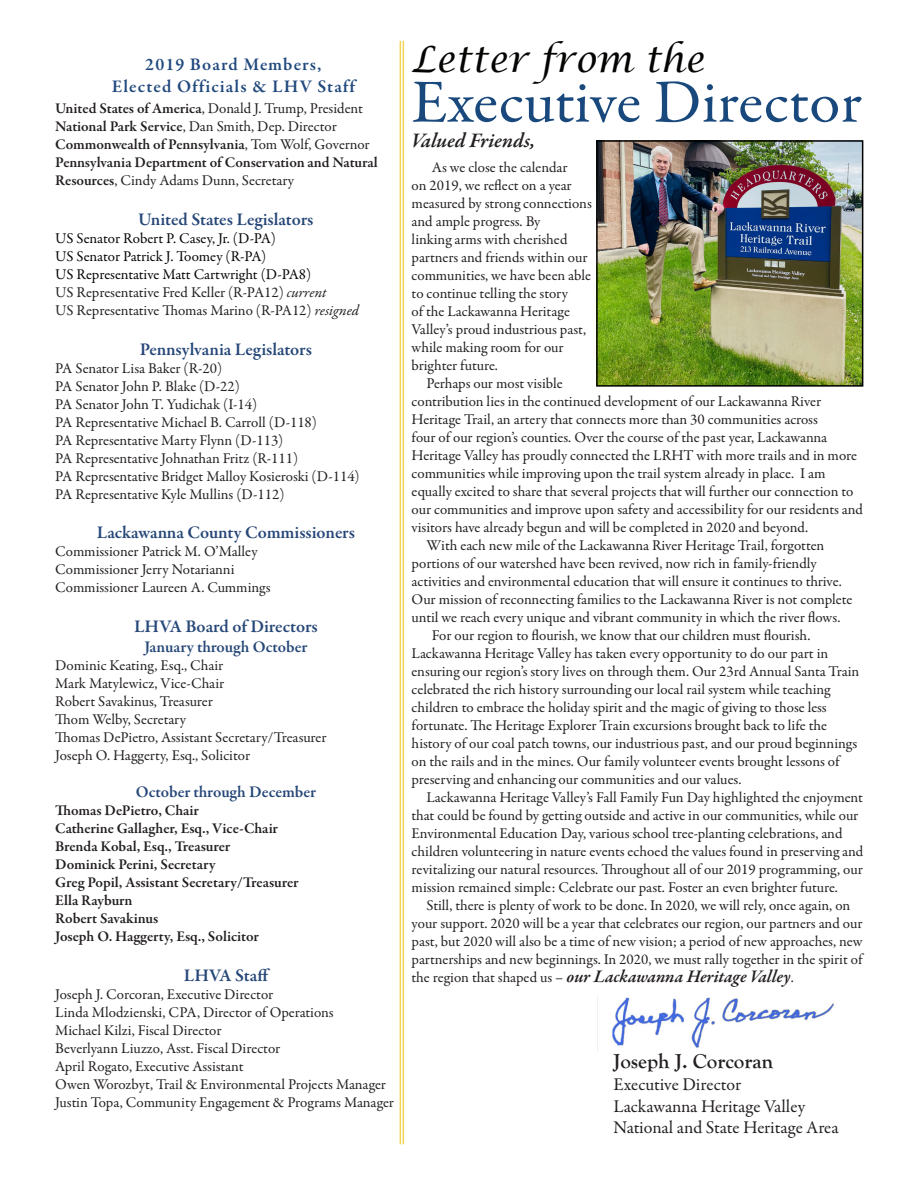
<style>
.page{position:relative;width:918px;height:1188px;background:#fff}
.page>*{position:absolute;margin:0;border:0;box-sizing:border-box;transform-origin:0 0}
.t1{font:61.5px "Garamond Premr Pro";color:#19487c}
.t2{font:italic 36px "Lucida Calligraphy";color:#040503}
.t3{font:700 21px "Goudy Old Style T";color:#231f20}
.t4{font:italic 600 21px "Garamond Premr Pro";color:#231f20}
.t5{font:600 18px "Garamond Premr Pro";color:#264778}
.t6{font:18px "Garamond Premr Pro";letter-spacing:-.005em;color:#231f20}
.t7{font:italic 600 18px "Garamond Premr Pro";color:#231f20}
.t8{font:600 18px "Garamond Premr Pro";letter-spacing:.06em;color:#21497d}
.t9{font:600 16.5px "Garamond Premr Pro";color:#264778}
.t10{font:15px/18px "Garamond Premr Pro";letter-spacing:-.005em;color:#231f20}
.t11{font:600 15px/18px "Garamond Premr Pro";color:#231f20}
.t12{font:15px "Garamond Premr Pro";letter-spacing:-.005em;color:#040503}
.s1{font-weight:600}
.s2{font-weight:400}
.s3{font-style:italic}
.s4{font-weight:400;font-style:normal;font-size:15px}
</style>
<div class="page">
<hr style="left:403px;top:41px;width:1px;height:1103px;background:#f3d453">
<hr style="left:400px;top:41px;width:1px;height:1103px;background:#f3d453">
<img style="left:599px;top:143px;width:261px;height:241px">
<div style="left:596px;top:140px;width:267px;height:247px;border:2px solid #000"></div>
<img style="left:612px;top:997px;width:222px;height:51px">
<p class="t8" style="left:145px;top:54px;width:178px">2019 Board Members,</p>
<p class="t8" style="left:112px;top:76px;width:245px">Elected Officials &amp; LHV Staff</p>
<p class="t10" style="left:55px;top:100px;width:309px"><span class="s1">United States of America</span>, Donald J. Trump, President</p>
<p class="t10" style="left:55px;top:118px;width:283px"><span class="s1">National Park Service</span>, Dan Smith, Dep. Director</p>
<p class="t11" style="left:55px;top:136px;width:316px">Commonwealth of Pennsylvania<span class="s2">, Tom Wolf, Governor</span></p>
<p class="t11" style="left:55px;top:154px;width:324px">Pennsylvania Department of Conservation and Natural<br>Resources<span class="s2">, Cindy Adams Dunn, Secretary</span></p>
<p class="t5" style="left:138px;top:209px;width:177px">United States Legislators</p>
<p class="t12" style="left:55px;top:229px;width:222px">US Senator Robert P. Casey, Jr. (D-PA)</p>
<p class="t12" style="left:55px;top:247px;width:213px">US Senator Patrick J. Toomey (R-PA)</p>
<p class="t12" style="left:55px;top:265px;width:258px">US Representative Matt Cartwright (D-PA8)</p>
<p class="t10" style="left:55px;top:284px;width:273px">US Representative Fred Keller (R-PA12) <span class="s3">current</span></p>
<p class="t10" style="left:55px;top:302px;width:305px">US Representative Thomas Marino (R-PA12) <span class="s3">resigned</span></p>
<p class="t5" style="left:140px;top:338px;width:174px">Pennsylvania Legislators</p>
<p class="t10" style="left:55px;top:359px;width:169px">PA Senator Lisa Baker (R-20)</p>
<p class="t10" style="left:55px;top:377px;width:186px">PA Senator John P. Blake (D-22)</p>
<p class="t10" style="left:55px;top:395px;width:204px">PA Senator John T. Yudichak (I-14)</p>
<p class="t10" style="left:55px;top:413px;width:263px">PA Representative Michael B. Carroll (D-118)</p>
<p class="t10" style="left:55px;top:431px;width:230px">PA Representative Marty Flynn (D-113)</p>
<p class="t10" style="left:55px;top:449px;width:245px">PA Representative Johnathan Fritz (R-111)</p>
<p class="t10" style="left:55px;top:467px;width:306px">PA Representative Bridget Malloy Kosieroski (D-114)</p>
<p class="t10" style="left:55px;top:485px;width:231px">PA Representative Kyle Mullins (D-112)</p>
<p class="t5" style="left:97px;top:522px;width:260px">Lackawanna County Commissioners</p>
<p class="t10" style="left:55px;top:543px;width:204px">Commissioner Patrick M. O’Malley</p>
<p class="t10" style="left:55px;top:561px;width:181px">Commissioner Jerry Notarianni</p>
<p class="t10" style="left:55px;top:579px;width:217px">Commissioner Laureen A. Cummings</p>
<p class="t5" style="left:134px;top:615px;width:185px">LHVA Board of Directors</p>
<p class="t9" style="left:144px;top:637px;width:164px">January through October</p>
<p class="t10" style="left:55px;top:656px;width:170px">Dominic Keating, Esq., Chair</p>
<p class="t10" style="left:55px;top:674px;width:171px">Mark Matylewicz, Vice-Chair</p>
<p class="t10" style="left:55px;top:692px;width:159px">Robert Savakinus, Treasurer</p>
<p class="t10" style="left:55px;top:710px;width:132px">Thom Welby, Secretary</p>
<p class="t10" style="left:55px;top:728px;width:273px">Thomas DePietro, Assistant Secretary/Treasurer</p>
<p class="t10" style="left:55px;top:746px;width:196px">Joseph O. Haggerty, Esq., Solicitor</p>
<p class="t9" style="left:136px;top:782px;width:182px">October through December</p>
<p class="t11" style="left:55px;top:802px;width:145px">Thomas DePietro, Chair</p>
<p class="t11" style="left:55px;top:820px;width:224px">Catherine Gallagher, Esq., Vice-Chair</p>
<p class="t11" style="left:55px;top:838px;width:176px">Brenda Kobal, Esq., Treasurer</p>
<p class="t11" style="left:55px;top:856px;width:162px">Dominick Perini, Secretary</p>
<p class="t11" style="left:55px;top:874px;width:245px">Greg Popil, Assistant Secretary/Treasurer</p>
<p class="t11" style="left:55px;top:892px;width:79px">Ella Rayburn</p>
<p class="t11" style="left:55px;top:910px;width:105px">Robert Savakinus</p>
<p class="t11" style="left:55px;top:928px;width:205px">Joseph O. Haggerty, Esq., Solicitor</p>
<p class="t5" style="left:184px;top:965px;width:88px">LHVA Staff</p>
<p class="t10" style="left:55px;top:986px;width:220px">Joseph J. Corcoran, Executive Director</p>
<p class="t10" style="left:55px;top:1004px;width:280px">Linda Mlodzienski, CPA, Director of Operations</p>
<p class="t10" style="left:55px;top:1022px;width:168px">Michael Kilzi, Fiscal Director</p>
<p class="t10" style="left:55px;top:1040px;width:227px">Beverlyann Liuzzo, Asst. Fiscal Director</p>
<p class="t10" style="left:55px;top:1058px;width:190px">April Rogato, Executive Assistant</p>
<p class="t10" style="left:55px;top:1076px;width:332px">Owen Worozbyt, Trail &amp; Environmental Projects Manager</p>
<p class="t10" style="left:55px;top:1094px;width:340px">Justin Topa, Community Engagement &amp; Programs Manager</p>
<p class="t2" style="left:412px;top:37px;width:294px">Letter from the</p>
<p class="t1" style="left:412px;top:65px;width:452px">Executive Director</p>
<p class="t4" style="left:412px;top:127px;width:125px">Valued Friends,</p>
<p class="t10" style="left:412px;top:159px;width:182px;text-indent:20px">As we close the calendar<br>on 2019, we reflect on a year measured by strong connections and ample progress. By<br>linking arms with cherished partners and friends within our communities, we have been able to continue telling the story<br>of the Lackawanna Heritage<br>Valley’s proud industrious past, while making room for our brighter future.</p>
<p class="t10" style="left:412px;top:375px;width:453px;text-indent:15px">Perhaps our most visible<br>contribution lies in the continued development of our Lackawanna River Heritage Trail, an artery that connects more than 30 communities across<br>four of our region’s counties. Over the course of the past year, Lackawanna Heritage Valley has proudly connected the LRHT with more trails and in more communities while improving upon the trail system already in place. I am equally excited to share that several projects that will further our connection to our communities and improve upon safety and accessibility for our residents and visitors have already begun and will be completed in 2020 and beyond.</p>
<p class="t10" style="left:412px;top:537px;width:442px;text-indent:15px">With each new mile of the Lackawanna River Heritage Trail, forgotten portions of our watershed have been revived, now rich in family-friendly activities and environmental education that will ensure it continues to thrive.<br>Our mission of reconnecting families to the Lackawanna River is not complete until we reach every unique and vibrant community in which the river flows.</p>
<p class="t10" style="left:412px;top:627px;width:449px;text-indent:20px">For our region to flourish, we know that our children must flourish.<br>Lackawanna Heritage Valley has taken every opportunity to do our part in ensuring our region’s story lives on through them. Our 23rd Annual Santa Train celebrated the rich history surrounding our local rail system while teaching children to embrace the holiday spirit and the magic of giving to those less fortunate. The Heritage Explorer Train excursions brought back to life the history of our coal patch towns, our industrious past, and our proud beginnings on the rails and in the mines. Our family volunteer events brought lessons of preserving and enhancing our communities and our values.</p>
<p class="t10" style="left:412px;top:789px;width:453px;text-indent:15px">Lackawanna Heritage Valley’s Fall Family Fun Day highlighted the enjoyment that could be found by getting outside and active in our communities, while our Environmental Education Day, various school tree-planting celebrations, and children volunteering in nature events echoed the values found in preserving and revitalizing our natural resources. Throughout all of our 2019 programming, our mission remained simple: Celebrate our past. Foster an even brighter future.</p>
<p class="t10" style="left:412px;top:897px;width:453px;text-align:center">Still, there is plenty of work to be done. In 2020, we will rely, once again, on your support. 2020 will be a year that celebrates our region, our partners and our past, but 2020 will also be a time of new vision; a period of new approaches, new partnerships and new beginnings. In 2020, we must rally together in the spirit of</p>
<p class="t7" style="left:412px;top:965px;width:384px"><span class="s4">the region that shaped us –</span> our Lackawanna Heritage Valley<span class="s4">.</span></p>
<p class="t3" style="left:614px;top:1050px;width:161px">Joseph J. Corcoran</p>
<p class="t6" style="left:614px;top:1073px;width:129px">Executive Director</p>
<p class="t6" style="left:614px;top:1095px;width:193px">Lackawanna Heritage Valley</p>
<p class="t6" style="left:614px;top:1117px;width:226px">National and State Heritage Area</p>
</div>
